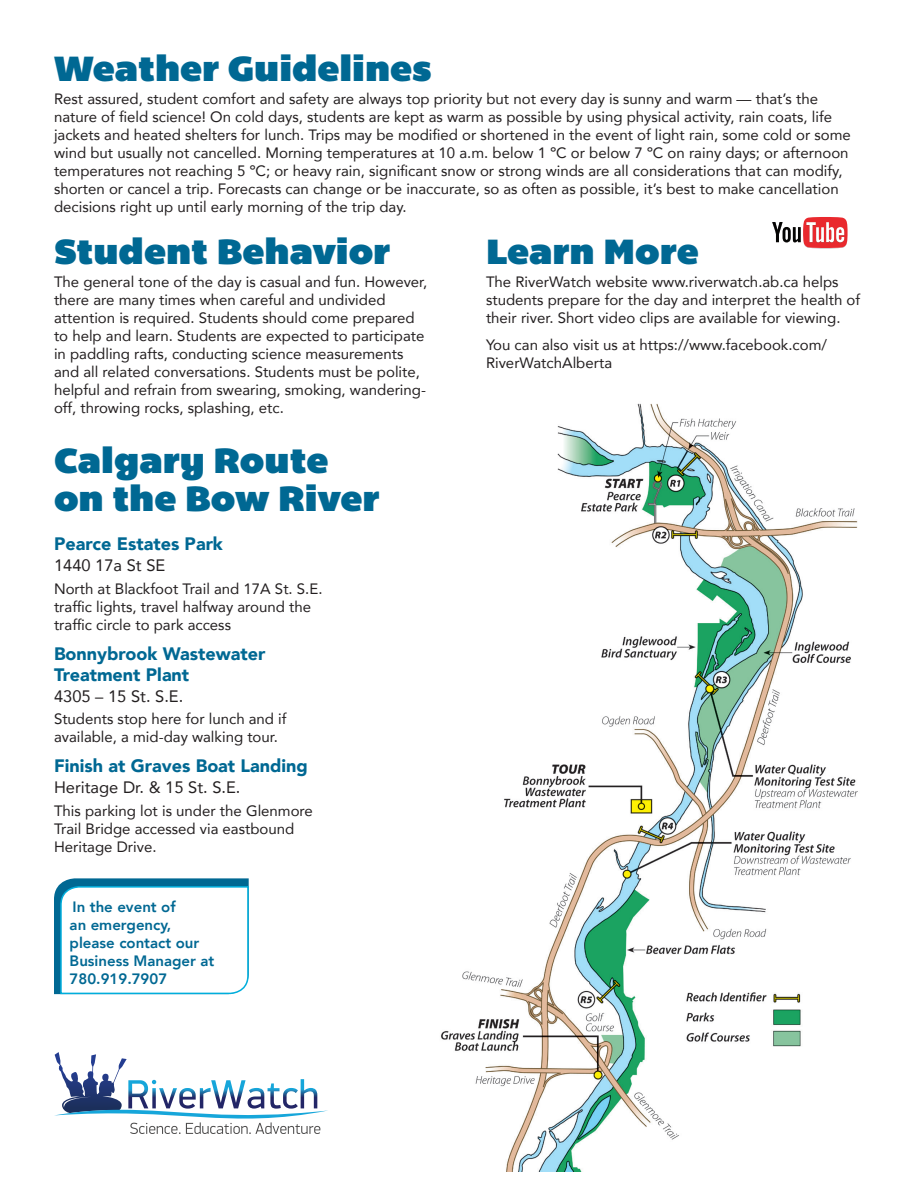
<style>
.page{position:relative;width:918px;height:1188px;background:#fff}
.page>*{position:absolute;margin:0;border:0;box-sizing:border-box;transform-origin:0 0}
.t1{font:36px/39px "Bemio";color:#006893}
.t2{font:900 18px/21px "Avenir";color:#006893}
.t3{font:16.5px "Avenir";color:#231f20}
.t4{font:15px/18px "Avenir";color:#231f20}
.t5{font:800 15px/18px "Avenir";color:#006893}
</style>
<div class="page">
<svg style="left:772px;top:217px;width:76px;height:31px"></svg>
<svg style="left:54px;top:878px;width:195px;height:117px"></svg>
<img style="left:441px;top:403px;width:417px;height:769px">
<svg style="left:54px;top:1052px;width:274px;height:82px"></svg>
<h1 class="t1" style="left:54px;top:49px;width:379px">Weather Guidelines</h1>
<p class="t4" style="left:54px;top:89px;width:798px">Rest assured, student comfort and safety are always top priority but not every day is sunny and warm — that’s the nature of field science! On cold days, students are kept as warm as possible by using physical activity, rain coats, life jackets and heated shelters for lunch. Trips may be modified or shortened in the event of light rain, some cold or some wind but usually not cancelled. Morning temperatures at 10 a.m. below 1 ºC or below 7 ºC on rainy days; or afternoon temperatures not reaching 5 ºC; or heavy rain, significant snow or strong winds are all considerations that can modify, shorten or cancel a trip. Forecasts can change or be inaccurate, so as often as possible, it’s best to make cancellation decisions right up until early morning of the trip day.</p>
<h1 class="t1" style="left:54px;top:232px;width:338px">Student Behavior</h1>
<p class="t4" style="left:54px;top:272px;width:375px">The general tone of the day is casual and fun. However, there are many times when careful and undivided attention is required. Students should come prepared to help and learn. Students are expected to participate in paddling rafts, conducting science measurements and all related conversations. Students must be polite, helpful and refrain from swearing, smoking, wandering&shy;off, throwing rocks, splashing, etc.</p>
<h1 class="t1" style="left:486px;top:232px;width:214px">Learn More</h1>
<p class="t4" style="left:486px;top:272px;width:376px">The RiverWatch website www.riverwatch.ab.ca helps students prepare for the day and interpret the health of their river. Short video clips are available for viewing.</p>
<p class="t4" style="left:486px;top:335px;width:343px">You can also visit us at https://www.facebook.com/<br>RiverWatchAlberta</p>
<h1 class="t1" style="left:54px;top:440px;width:327px">Calgary Route on the Bow River</h1>
<p class="t2" style="left:54px;top:533px;width:171px">Pearce Estates Park</p>
<p class="t3" style="left:54px;top:552px;width:113px">1440 17a St SE</p>
<p class="t4" style="left:54px;top:579px;width:270px">North at Blackfoot Trail and 17A St. S.E. traffic lights, travel halfway around the traffic circle to park access</p>
<p class="t2" style="left:54px;top:643px;width:213px">Bonnybrook Wastewater<br>Treatment Plant</p>
<p class="t3" style="left:54px;top:683px;width:131px">4305 – 15 St. S.E.</p>
<p class="t4" style="left:54px;top:710px;width:234px">Students stop here for lunch and if available, a mid-day walking tour.</p>
<p class="t2" style="left:54px;top:755px;width:255px">Finish at Graves Boat Landing</p>
<p class="t3" style="left:54px;top:774px;width:188px">Heritage Dr. &amp; 15 St. S.E.</p>
<p class="t4" style="left:54px;top:801px;width:261px">This parking lot is under the Glenmore<br>Trail Bridge accessed via eastbound<br>Heritage Drive.</p>
<p class="t5" style="left:70px;top:897px;width:146px">In the event of<br>an emergency, please contact our<br>Business Manager at<br>780.919.7907</p>
</div>
